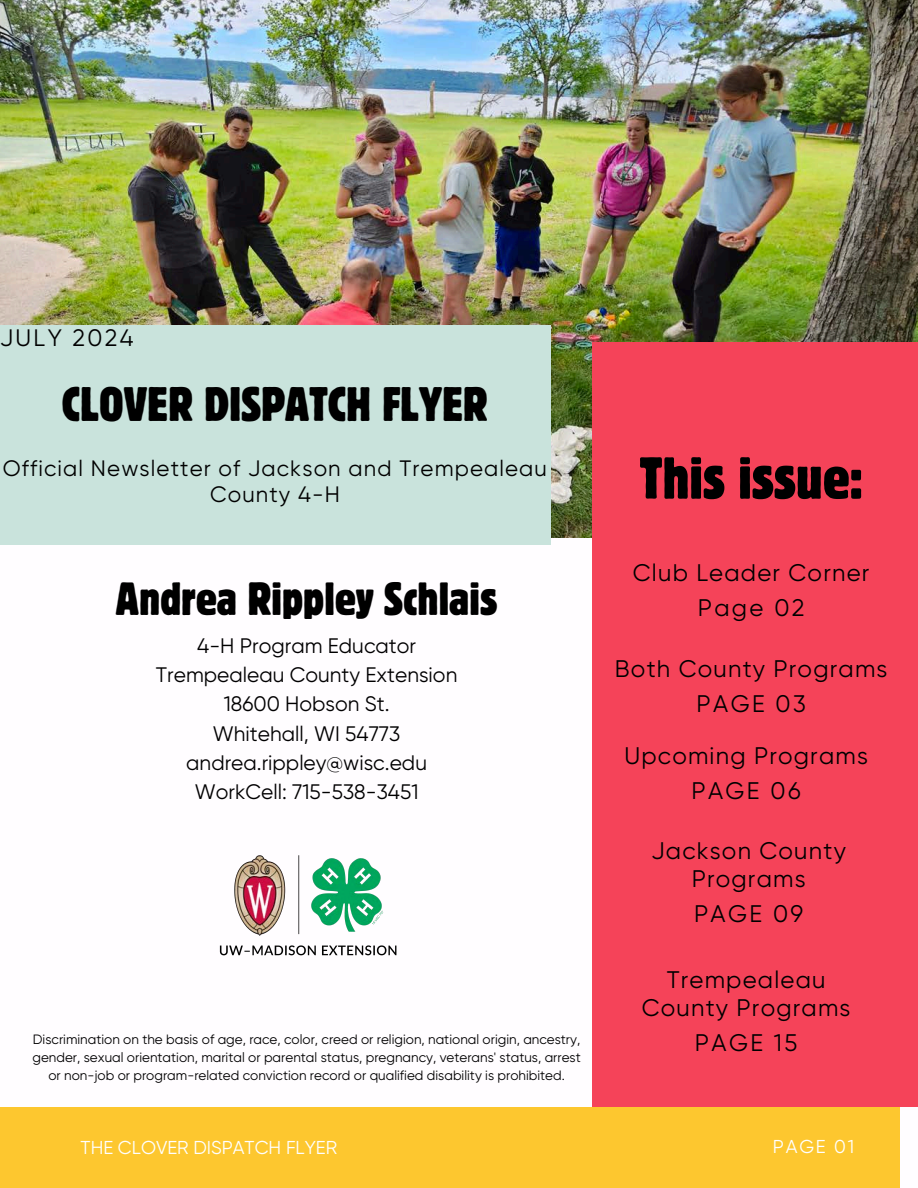
<style>
.page{position:relative;width:918px;height:1188px;background:#fff}
.page>*{position:absolute;margin:0;border:0;box-sizing:border-box;transform-origin:0 0}
.t1{font:condensed 58.65px "Block W1 G";color:#000}
.t2{font:condensed 48px "Block W1 G";color:#000}
.t3{font:condensed 46.2px "Block W1 G";color:#000}
.t4{font:24px/28.2px "Gilroy";letter-spacing:.05em;color:#000;text-align:center}
.t5{font:23.85px "Gilroy";letter-spacing:.1em;color:#000}
.t6{font:22.35px/25.8px "Gilroy";letter-spacing:.05em;color:#000;text-align:center}
.t7{font:21px/29.2px "Gilroy";color:#000;text-align:center}
.t8{font:18.75px "Gilroy";color:#fff}
.t9{font:13.5px/18px "Gilroy";color:#000;text-align:center}
</style>
<div class="page">
<img style="left:0;top:0;width:918px;height:537px">
<div style="left:593px;top:342px;width:325px;height:765px;background:#f54359"></div>
<div style="left:0;top:325px;width:550px;height:219px;background:#c9e3dc"></div>
<div style="left:0;top:1107px;width:900px;height:81px;background:#fdc72f"></div>
<img style="left:219px;top:855px;width:178px;height:101px">
<h5 class="t5" style="left:0;top:324px;width:135px">JULY 2024</h5>
<h2 class="t2" style="left:62px;top:373px;width:427px">CLOVER DISPATCH FLYER</h2>
<h1 class="t6" style="left:3px;top:456px;width:546px">Official Newsletter of Jackson and Trempealeau<br>County 4-H</h1>
<h5 class="t1" style="left:639px;top:440px;width:225px">This issue:</h5>
<h4 class="t3" style="left:116px;top:569px;width:383px">Andrea Rippley Schlais</h4>
<p class="t7" style="left:156px;top:631px;width:303px">4-H Program Educator<br>Trempealeau County Extension<br>18600 Hobson St.<br>Whitehall, WI 54773 andrea.rippley@wisc.edu<br>WorkCell: 715-538-3451</p>
<p class="t9" style="left:32px;top:1030px;width:550px">Discrimination on the basis of age, race, color, creed or religion, national origin, ancestry, gender, sexual orientation, marital or parental status, pregnancy, veterans' status, arrest or non-job or program-related conviction record or qualified disability is prohibited.</p>
<h5 class="t4" style="left:633px;top:558px;width:238px">Club Leader Corner</h5>
<h5 class="t4" style="left:698px;top:594px;width:108px">Page 02</h5>
<h5 class="t4" style="left:615px;top:654px;width:274px">Both County Programs</h5>
<h4 class="t4" style="left:697px;top:689px;width:111px">PAGE 03</h4>
<h5 class="t4" style="left:624px;top:742px;width:245px">Upcoming Programs</h5>
<h4 class="t4" style="left:692px;top:777px;width:111px">PAGE 06</h4>
<h3 class="t4" style="left:651px;top:837px;width:196px">Jackson County<br>Programs</h3>
<h6 class="t4" style="left:694px;top:900px;width:111px">PAGE 09</h6>
<p class="t4" style="left:642px;top:965px;width:210px">Trempealeau<br>County Programs</p>
<p class="t4" style="left:695px;top:1028px;width:104px">PAGE 15</p>
<h4 class="t8" style="left:81px;top:1137px;width:258px">THE CLOVER DISPATCH FLYER</h4>
<h5 class="t8" style="left:773px;top:1136px;width:83px">PAGE 01</h5>
</div>
